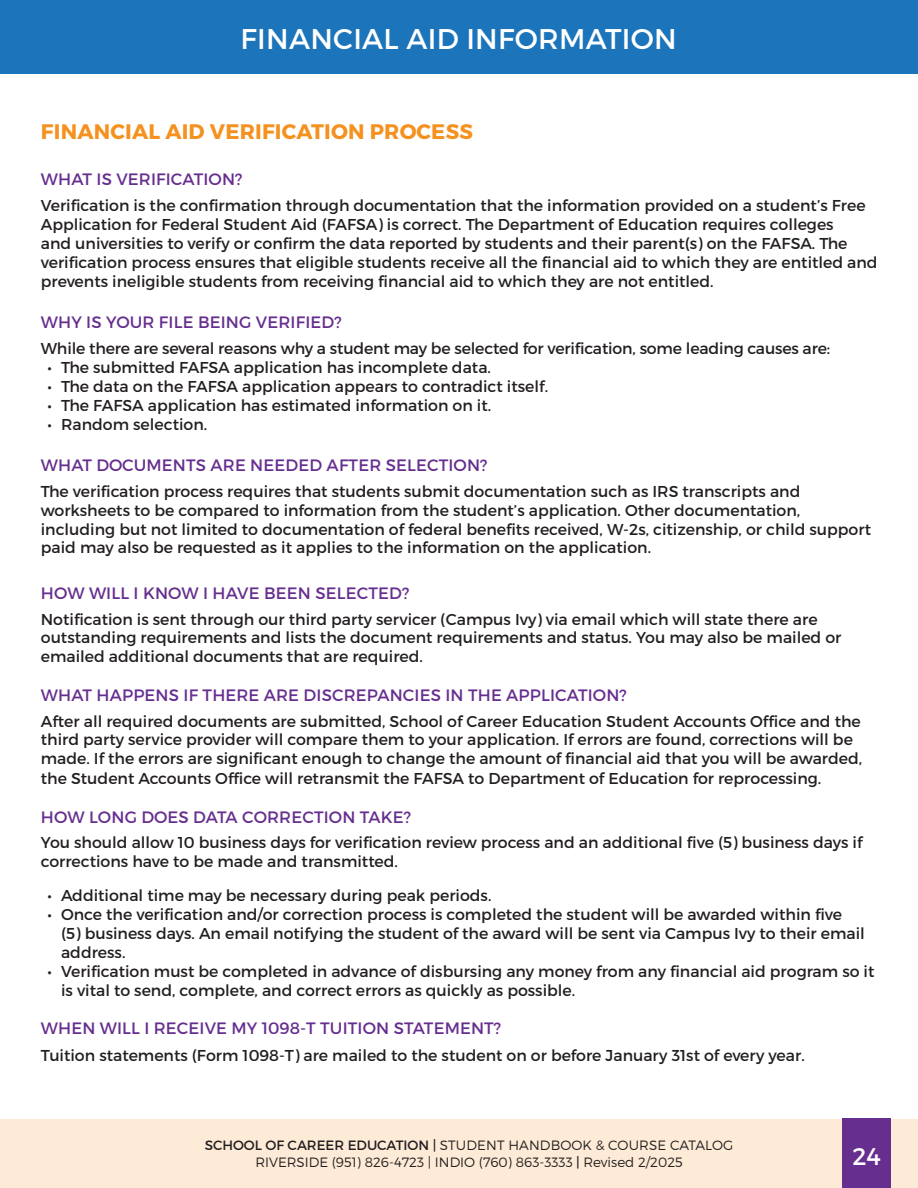
<style>
.page{position:relative;width:918px;height:1188px;background:#fff}
.page>*{position:absolute;margin:0;border:0;box-sizing:border-box;transform-origin:0 0}
.t1{font:28.5px "Montserrat";letter-spacing:.01em;color:#fff}
.t2{font:24px "Montserrat";color:#fff}
.TOC_-_Sub_sections{font:700 21px "Montserrat";letter-spacing:.01em;color:#f5911f}
.t3{font:16.5px "Montserrat";letter-spacing:.01em;color:#662e8f}
.t4{font:15.75px/18.9px "Montserrat";color:#231f20}
.t5{font:300 13.5px/16.2px "Montserrat";color:#231f20;text-align:center}
.s1{font-weight:400}
</style>
<div class="page">
<div style="left:0;top:1119px;width:918px;height:69px;background:#fdebd7"></div>
<div style="left:0;top:0;width:918px;height:73px;background:#1c75ba"></div>
<div style="left:843px;top:1119px;width:48px;height:69px;background:#662e8f"></div>
<p class="t1" style="left:241px;top:22px;width:438px">FINANCIAL AID INFORMATION</p>
<p class="TOC_-_Sub_sections" style="left:41px;top:119px;width:434px">FINANCIAL AID VERIFICATION PROCESS</p>
<p class="t3" style="left:41px;top:169px;width:203px">WHAT IS VERIFICATION?</p>
<p class="t4" style="left:41px;top:196px;width:838px">Verification is the confirmation through documentation that the information provided on a student’s Free Application for Federal Student Aid (FAFSA) is correct. The Department of Education requires colleges<br>and universities to verify or confirm the data reported by students and their parent(s) on the FAFSA. The verification process ensures that eligible students receive all the financial aid to which they are entitled and prevents ineligible students from receiving financial aid to which they are not entitled.</p>
<p class="t3" style="left:41px;top:312px;width:302px">WHY IS YOUR FILE BEING VERIFIED?</p>
<p class="t4" style="left:41px;top:339px;width:791px">While there are several reasons why a student may be selected for verification, some leading causes are:</p>
<p class="t4" style="left:48px;top:358px;width:445px">• The submitted FAFSA application has incomplete data.</p>
<p class="t4" style="left:48px;top:377px;width:502px">• The data on the FAFSA application appears to contradict itself.</p>
<p class="t4" style="left:48px;top:396px;width:445px">• The FAFSA application has estimated information on it.</p>
<p class="t4" style="left:48px;top:414px;width:161px">• Random selection.</p>
<p class="t3" style="left:41px;top:455px;width:448px">WHAT DOCUMENTS ARE NEEDED AFTER SELECTION?</p>
<p class="t4" style="left:41px;top:482px;width:832px">The verification process requires that students submit documentation such as IRS transcripts and worksheets to be compared to information from the student’s application. Other documentation, including but not limited to documentation of federal benefits received, W-2s, citizenship, or child support paid may also be requested as it applies to the information on the application.</p>
<p class="t3" style="left:41px;top:583px;width:370px">HOW WILL I KNOW I HAVE BEEN SELECTED?</p>
<p class="t4" style="left:41px;top:609px;width:802px">Notification is sent through our third party servicer (Campus Ivy) via email which will state there are outstanding requirements and lists the document requirements and status. You may also be mailed or emailed additional documents that are required.</p>
<p class="t3" style="left:41px;top:685px;width:588px">WHAT HAPPENS IF THERE ARE DISCREPANCIES IN THE APPLICATION?</p>
<p class="t4" style="left:41px;top:711px;width:823px">After all required documents are submitted, School of Career Education Student Accounts Office and the third party service provider will compare them to your application. If errors are found, corrections will be made. If the errors are significant enough to change the amount of financial aid that you will be awarded, the Student Accounts Office will retransmit the FAFSA to Department of Education for reprocessing.</p>
<p class="t3" style="left:41px;top:807px;width:372px">HOW LONG DOES DATA CORRECTION TAKE?</p>
<p class="t4" style="left:41px;top:833px;width:823px">You should allow 10 business days for verification review process and an additional five (5) business days if corrections have to be made and transmitted.</p>
<p class="t4" style="left:48px;top:886px;width:445px">• Additional time may be necessary during peak periods.</p>
<p class="t4" style="left:61px;top:905px;width:805px;text-indent:-14px">• Once the verification and/or correction process is completed the student will be awarded within five (5) business days. An email notifying the student of the award will be sent via Campus Ivy to their email address.</p>
<p class="t4" style="left:61px;top:962px;width:815px;text-indent:-14px">• Verification must be completed in advance of disbursing any money from any financial aid program so it is vital to send, complete, and correct errors as quickly as possible.</p>
<p class="t3" style="left:41px;top:1018px;width:462px">WHEN WILL I RECEIVE MY 1098-T TUITION STATEMENT?</p>
<p class="t4" style="left:41px;top:1046px;width:765px">Tuition statements (Form 1098-T) are mailed to the student on or before January 31st of every year.</p>
<p class="t5" style="left:205px;top:1137px;width:530px"><span class="s1">SCHOOL OF CAREER EDUCATION |</span> STUDENT HANDBOOK &amp; COURSE CATALOG<br>RIVERSIDE (951) 826-4723 | INDIO (760) 863-3333 <span class="s1">|</span> Revised 2/2025</p>
<h2 class="t2" style="left:852px;top:1142px;width:30px">24</h2>
</div>
